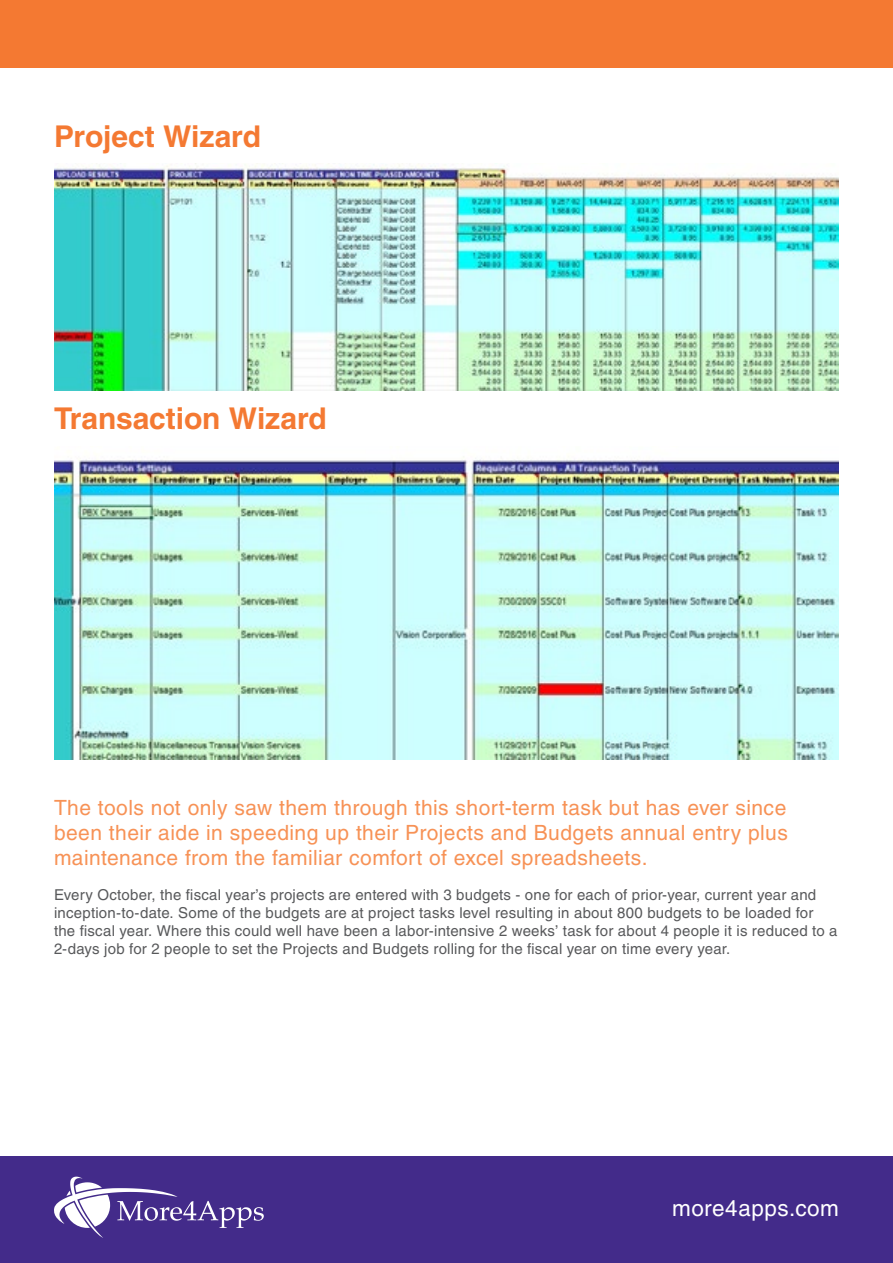
<style>
.page{position:relative;width:893px;height:1263px;background:#fff}
.page>*{position:absolute;margin:0;border:0;box-sizing:border-box;transform-origin:0 0}
.t1{font:700 30px "Helvetica LT Std";letter-spacing:-.005em;color:#f47932}
.t2{font:22.5px "Helvetica LT Std";letter-spacing:.025em;color:#fff}
.t3{font:21px/25.2px "Helvetica LT Std";letter-spacing:.02em;color:#f79256;text-align:justify}
.t4{font:15px/18px "Helvetica LT Std";letter-spacing:.015em;color:#58595b}
</style>
<div class="page">
<div style="left:0;top:1156px;width:893px;height:107px;background:#432b8a"></div>
<svg style="left:54px;top:1176px;width:210px;height:62px"></svg>
<div style="left:0;top:0;width:893px;height:68px;background:#f47932"></div>
<img style="left:54px;top:164px;width:785px;height:227px">
<img style="left:54px;top:456px;width:785px;height:303px">
<h1 class="t1" style="left:54px;top:118px;width:209px">Project Wizard</h1>
<h1 class="t1" style="left:54px;top:400px;width:274px">Transaction Wizard</h1>
<h3 class="t3" style="left:54px;top:795px;width:735px">The tools not only saw them through this short-term task but has ever since been their aide in speeding up their Projects and Budgets annual entry plus maintenance from the familiar comfort of excel spreadsheets.</h3>
<p class="t4" style="left:54px;top:886px;width:785px">Every October, the fiscal year’s projects are entered with 3 budgets - one for each of prior-year, current year and inception-to-date. Some of the budgets are at project tasks level resulting in about 800 budgets to be loaded for the fiscal year. Where this could well have been a labor-intensive 2 weeks’ task for about 4 people it is reduced to a 2-days job for 2 people to set the Projects and Budgets rolling for the fiscal year on time every year.</p>
<h2 class="t2" style="left:672px;top:1195px;width:168px">more4apps.com</h2>
</div>
